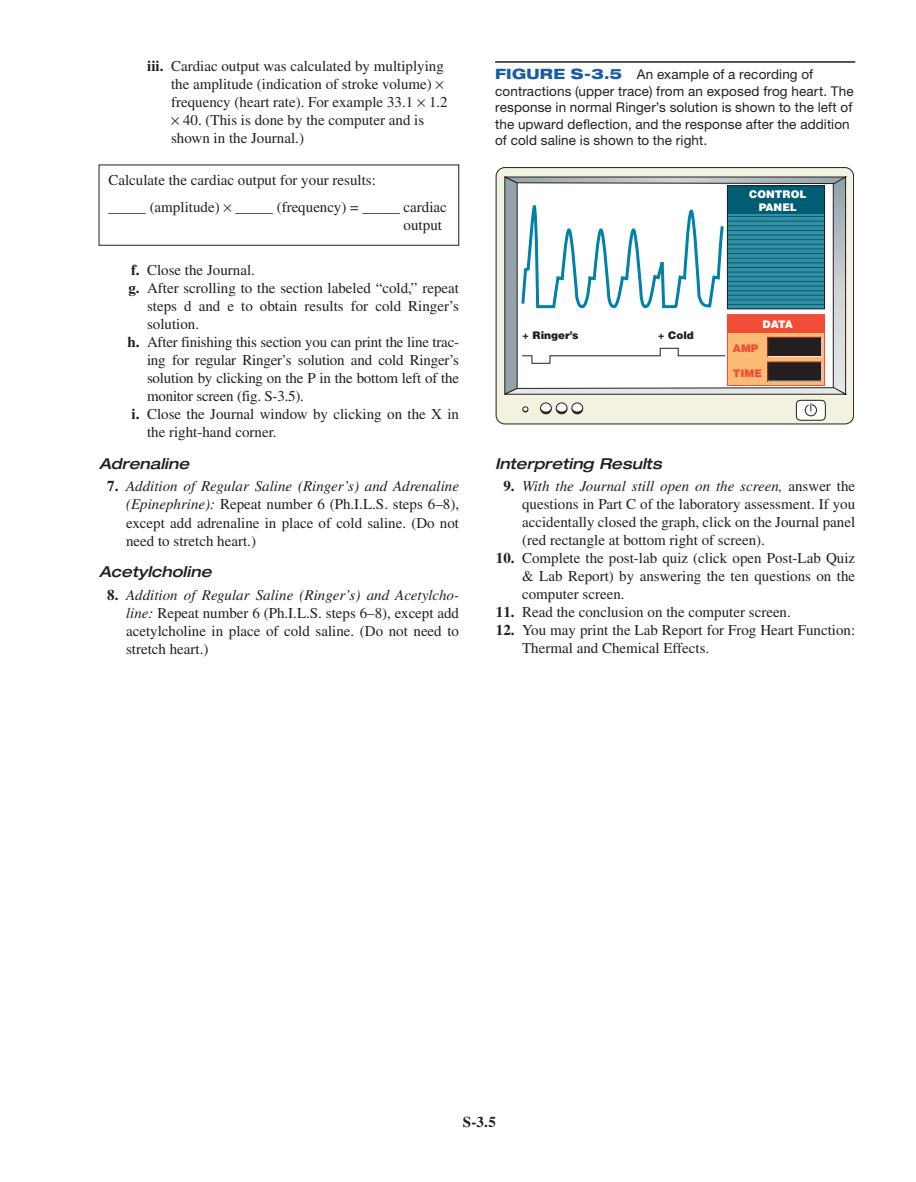
<style>
.page{position:relative;width:916px;height:1182px;background:#fff}
.page>*{position:absolute;margin:0;border:0;box-sizing:border-box;transform-origin:0 0}
.t1{font:15px/18px "Times LT Std";color:#231f20}
.t2{font:italic 500 expanded 15px "Helvetica Neue LT Std";color:#231f20}
.t3{font:700 15px "Times LT Std";color:#231f20}
.t4{font:13.5px/16.5px "Helvetica Neue LT Std";letter-spacing:.01em;color:#231f20}
.t5{font:900 10.5px/13px "Helvetica LT Std";color:#fff;text-align:center}
.t6{font:900 10.5px "Helvetica LT Std";color:#231f20}
.t7{font:900 10.5px "Helvetica LT Std";color:#ef4d35}
.s1{font-weight:700}
.s2{font-style:italic}
.s3{font-weight:800;font-stretch:expanded;font-size:14.25px;color:#165ea4}
</style>
<div class="page">
<div style="left:496px;top:167px;width:357px;height:257px;background:#f3f1df;border-radius:9px"></div>
<div style="left:496px;top:167px;width:358px;height:257px;border:1px solid #231f20;border-radius:9px"></div>
<svg style="left:504px;top:176px;width:343px;height:245px;background:#becaca"></svg>
<hr style="left:495px;top:61px;width:360px;height:2px;background:#231f20">
<p class="t1" style="left:171px;top:57px;width:278px;text-indent:-24px"><span class="s1">iii.</span> Cardiac output was calculated by multiplying the amplitude (indication of stroke volume) frequency (heart rate). For example 33.1 1.2</p>
<p class="t1" style="left:171px;top:111px;width:255px;text-indent:12px">40. (This is done by the computer and is shown in the Journal.)</p>
<p class="t1" style="left:108px;top:166px;width:340px;line-height:27px">Calculate the cardiac output for your results:<br>_____ (amplitude) _____ (frequency) = _____ cardiac</p>
<p class="t1" style="left:404px;top:215px;width:40px">output</p>
<p class="t1" style="left:131px;top:261px;width:125px"><span class="s1">f.</span> Close the Journal.</p>
<p class="t1" style="left:128px;top:279px;width:332px"><span class="s1">g.</span> After scrolling to the section labeled “cold,” repeat</p>
<p class="t1" style="left:147px;top:297px;width:314px">steps d and e to obtain results for cold Ringer’s</p>
<p class="t1" style="left:147px;top:315px;width:54px">solution.</p>
<p class="t1" style="left:127px;top:333px;width:333px"><span class="s1">h.</span> After finishing this section you can print the line trac-</p>
<p class="t1" style="left:147px;top:351px;width:313px">ing for regular Ringer’s solution and cold Ringer’s</p>
<p class="t1" style="left:147px;top:369px;width:314px">solution by clicking on the P in the bottom left of the</p>
<p class="t1" style="left:147px;top:387px;width:158px">monitor screen (fig. S-3.5).</p>
<p class="t1" style="left:132px;top:405px;width:329px"><span class="s1">i.</span> Close the Journal window by clicking on the X in</p>
<p class="t1" style="left:147px;top:423px;width:131px">the right-hand corner.</p>
<p class="t2" style="left:99px;top:454px;width:92px">Adrenaline</p>
<p class="t1" style="left:126px;top:477px;width:335px;text-align:justify;text-indent:-19px"><span class="s1">7.</span> <span class="s2">Addition of Regular Saline (Ringer’s) and Adrenaline (Epinephrine):</span> Repeat number 6 (Ph.I.L.S. steps 6–8), except add adrenaline in place of cold saline. (Do not need to stretch heart.)</p>
<p class="t2" style="left:99px;top:562px;width:114px">Acetylcholine</p>
<p class="t1" style="left:126px;top:585px;width:335px;text-align:justify;text-indent:-19px"><span class="s1">8.</span> <span class="s2">Addition of Regular Saline (Ringer’s) and Acetylcho&shy;line:</span> Repeat number 6 (Ph.I.L.S. steps 6–8), except add acetylcholine in place of cold saline. (Do not need to stretch heart.)</p>
<p class="t4" style="left:495px;top:66px;width:360px"><span class="s3">FIGURE S-3.5</span> An example of a recording of contractions (upper trace) from an exposed frog heart. The response in normal Ringer’s solution is shown to the left of the upward deflection, and the response after the addition of cold saline is shown to the right.</p>
<p class="t5" style="left:749px;top:187px;width:59px">CONTROL<br>PANEL</p>
<p class="t6" style="left:522px;top:328px;width:58px">+ Ringer’s</p>
<p class="t6" style="left:658px;top:328px;width:38px">+ Cold</p>
<p class="t5" style="left:762px;top:317px;width:32px">DATA</p>
<p class="t7" style="left:733px;top:341px;width:27px">AMP</p>
<p class="t7" style="left:733px;top:366px;width:31px">TIME</p>
<p class="t2" style="left:495px;top:454px;width:168px">Interpreting Results</p>
<p class="t1" style="left:522px;top:477px;width:335px;text-align:justify;text-indent:-19px"><span class="s1">9.</span> <span class="s2">With the Journal still open on the screen,</span> answer the questions in Part C of the laboratory assessment. If you accidentally closed the graph, click on the Journal panel (red rectangle at bottom right of screen).</p>
<p class="t1" style="left:522px;top:549px;width:334px;text-align:justify;text-indent:-26px"><span class="s1">10.</span> Complete the post-lab quiz (click open Post-Lab Quiz &amp; Lab Report) by answering the ten questions on the computer screen.</p>
<p class="t1" style="left:496px;top:603px;width:296px"><span class="s1">11.</span> Read the conclusion on the computer screen.</p>
<p class="t1" style="left:522px;top:621px;width:334px;text-indent:-26px"><span class="s1">12.</span> You may print the Lab Report for Frog Heart Function:<br>Thermal and Chemical Effects.</p>
<p class="t3" style="left:463px;top:1112px;width:35px">S-3.5</p>
</div>
